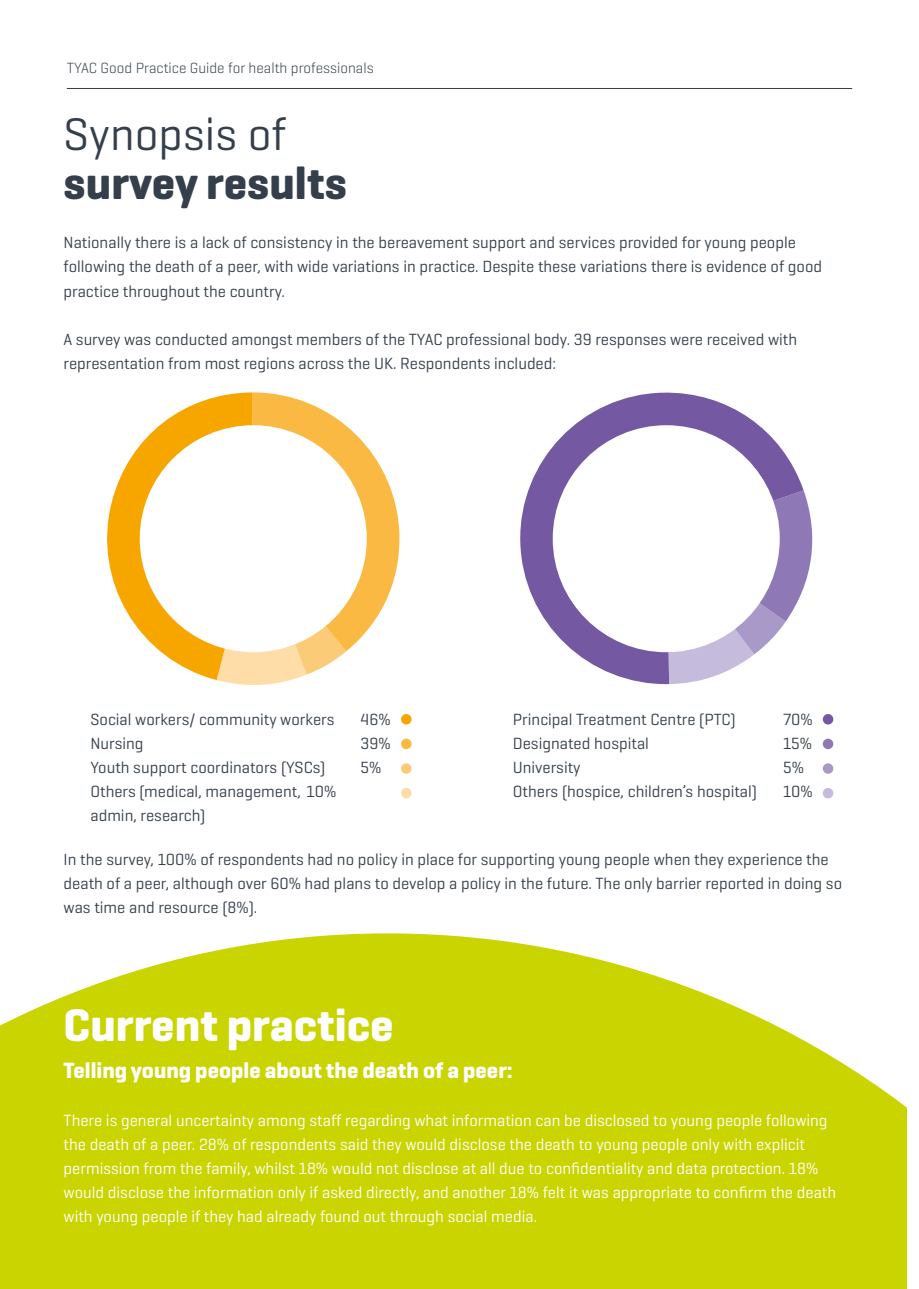
<style>
.page{position:relative;width:919px;height:1289px;background:#fff}
.page>*{position:absolute;margin:0;border:0;box-sizing:border-box;transform-origin:0 0}
.t1{font:700 46.5px/49.5px "Geogrotesque";color:#353f4b}
.t2{font:700 46.5px "Geogrotesque";color:#fff}
.t3{font:700 22.5px "Geogrotesque";color:#fff}
.t4{font:16.5px/24px "Geogrotesque";color:#353f4b}
.t5{font:16.5px/24px "Geogrotesque";color:#fff}
.t6{font:300 15px "Geogrotesque";color:#353f4b}
.s1{font-weight:400}
</style>
<div class="page">
<hr style="left:67px;top:88px;width:785px;height:1px;background:#353f4b">
<svg style="left:0;top:933px;width:906px;height:355px;background:#d0d920"></svg>
<div style="left:401px;top:714px;width:10px;height:10px;background:#f7a600;border-radius:50%"></div>
<div style="left:401px;top:788px;width:10px;height:10px;background:#fedda8;border-radius:50%"></div>
<div style="left:401px;top:738px;width:10px;height:11px;background:#fab943;border-radius:50%"></div>
<div style="left:401px;top:763px;width:10px;height:10px;background:#fccb78;border-radius:50%"></div>
<div style="left:822px;top:714px;width:11px;height:10px;background:#7459a2;border-radius:50%"></div>
<div style="left:822px;top:788px;width:11px;height:10px;background:#c5bbdd;border-radius:50%"></div>
<div style="left:822px;top:738px;width:11px;height:11px;background:#8e78b5;border-radius:50%"></div>
<div style="left:822px;top:763px;width:11px;height:10px;background:#a999c9;border-radius:50%"></div>
<svg style="left:107px;top:392px;width:293px;height:293px"></svg>
<div style="left:140px;top:425px;width:227px;height:227px;background:#fff;border-radius:50%"></div>
<svg style="left:803px;top:490px;width:10px;height:99px"></svg>
<svg style="left:520px;top:392px;width:283px;height:293px"></svg>
<div style="left:552px;top:425px;width:227px;height:227px;background:#fff;border-radius:50%"></div>
<p class="t6" style="left:67px;top:59px;width:308px">TYAC Good Practice Guide for health professionals</p>
<p class="t1" style="left:64px;top:109px;width:285px"><span class="s1">Synopsis of </span>survey results</p>
<p class="t4" style="left:64px;top:230px;width:760px">Nationally there is a lack of consistency in the bereavement support and services provided for young people following the death of a peer, with wide variations in practice. Despite these variations there is evidence of good practice throughout the country.</p>
<p class="t4" style="left:64px;top:326px;width:735px">A survey was conducted amongst members of the TYAC professional body. 39 responses were received with representation from most regions across the UK. Respondents included:</p>
<p class="t4" style="left:90px;top:707px;width:245px">Social workers/ community workers</p>
<p class="t4" style="left:360px;top:707px;width:31px">46%</p>
<p class="t4" style="left:90px;top:731px;width:55px">Nursing</p>
<p class="t4" style="left:360px;top:731px;width:32px">39%</p>
<p class="t4" style="left:90px;top:755px;width:236px">Youth support coordinators (YSCs)</p>
<p class="t4" style="left:360px;top:755px;width:22px">5%</p>
<p class="t4" style="left:90px;top:779px;width:247px">Others (medical, management, 10%</p>
<p class="t4" style="left:90px;top:803px;width:116px">admin, research)</p>
<p class="t4" style="left:513px;top:707px;width:224px">Principal Treatment Centre (PTC)</p>
<p class="t4" style="left:783px;top:707px;width:31px">70%</p>
<p class="t4" style="left:513px;top:731px;width:138px">Designated hospital</p>
<p class="t4" style="left:783px;top:731px;width:31px">15%</p>
<p class="t4" style="left:513px;top:755px;width:69px">University</p>
<p class="t4" style="left:783px;top:755px;width:22px">5%</p>
<p class="t4" style="left:513px;top:779px;width:245px">Others (hospice, children’s hospital)</p>
<p class="t4" style="left:783px;top:779px;width:31px">10%</p>
<p class="t4" style="left:64px;top:847px;width:780px">In the survey, 100% of respondents had no policy in place for supporting young people when they experience the death of a peer, although over 60% had plans to develop a policy in the future. The only barrier reported in doing so was time and resource (8%).</p>
<p class="t2" style="left:64px;top:996px;width:332px">Current practice</p>
<p class="t3" style="left:64px;top:1056px;width:451px">Telling young people about the death of a peer:</p>
<p class="t5" style="left:64px;top:1108px;width:774px">There is general uncertainty among staff regarding what information can be disclosed to young people following the death of a peer. 28% of respondents said they would disclose the death to young people only with explicit permission from the family, whilst 18% would not disclose at all due to confidentiality and data protection. 18% would disclose the information only if asked directly, and another 18% felt it was appropriate to confirm the death with young people if they had already found out through social media.</p>
</div>
